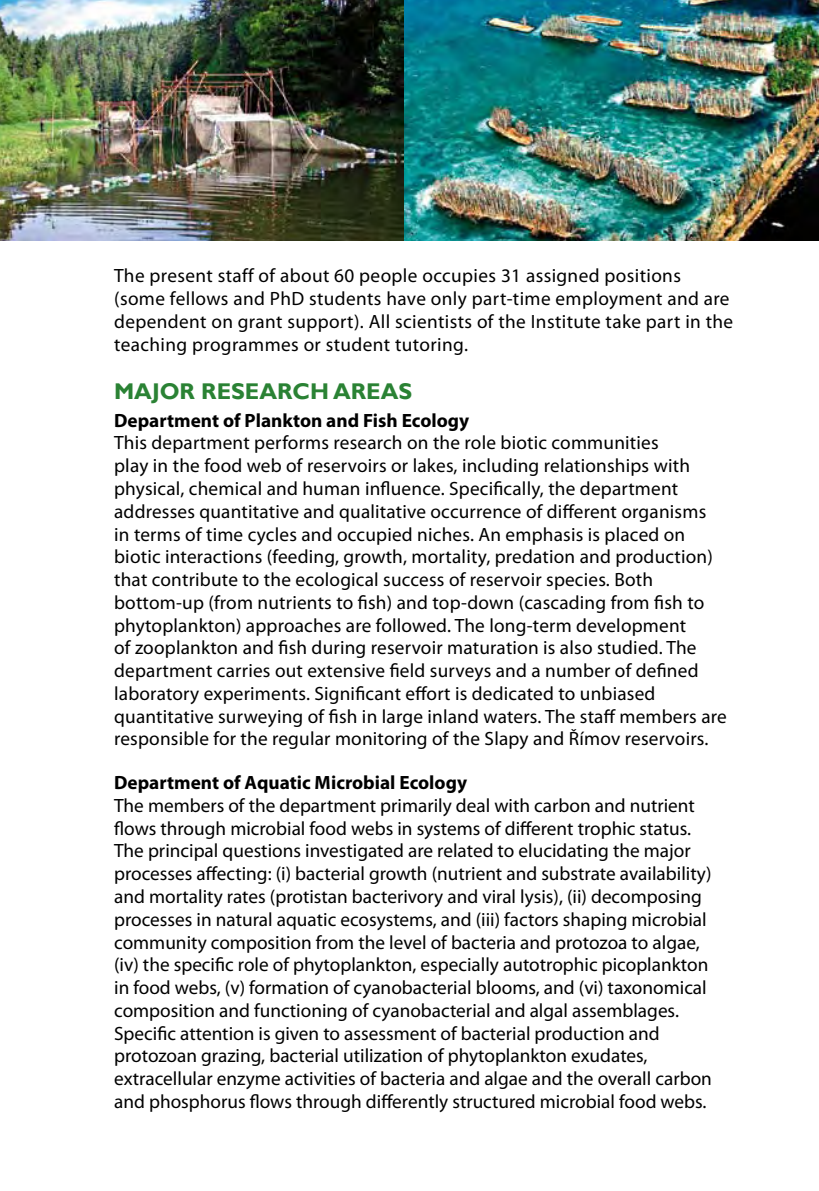
<style>
.page{position:relative;width:819px;height:1191px;background:#fff}
.page>*{position:absolute;margin:0;border:0;box-sizing:border-box;transform-origin:0 0}
.t1{font:700 22.75px "Gill Sans";color:#2a8234}
.t2{font:19.25px/22.8px "Myriad Pro";letter-spacing:.005em;color:#000}
.t3{font:700 19.25px "Myriad Pro";color:#000}
</style>
<div class="page">
<img style="left:403px;top:0;width:416px;height:240px">
<img style="left:0;top:0;width:403px;height:240px">
<p class="t2" style="left:114px;top:264px;width:620px">The present staff of about 60 people occupies 31 assigned positions (some fellows and PhD students have only part-time employment and are dependent on grant support). All scientists of the Institute take part in the teaching programmes or student tutoring.</p>
<p class="t1" style="left:114px;top:377px;width:299px">MAJOR RESEARCH AREAS</p>
<p class="t3" style="left:114px;top:408px;width:356px">Department of Plankton and Fish Ecology</p>
<p class="t2" style="left:114px;top:431px;width:614px">This department performs research on the role biotic communities<br>play in the food web of reservoirs or lakes, including relationships with physical, chemical and human influence. Specifically, the department addresses quantitative and qualitative occurrence of different organisms<br>in terms of time cycles and occupied niches. An emphasis is placed on biotic interactions (feeding, growth, mortality, predation and production) that contribute to the ecological success of reservoir species. Both bottom-up (from nutrients to fish) and top-down (cascading from fish to phytoplankton) approaches are followed. The long-term development<br>of zooplankton and fish during reservoir maturation is also studied. The department carries out extensive field surveys and a number of defined laboratory experiments. Significant effort is dedicated to unbiased quantitative surweying of fish in large inland waters. The staff members are responsible for the regular monitoring of the Slapy and Římov reservoirs.</p>
<p class="t3" style="left:114px;top:770px;width:354px">Department of Aquatic Microbial Ecology</p>
<p class="t2" style="left:114px;top:793px;width:599px">The members of the department primarily deal with carbon and nutrient flows through microbial food webs in systems of different trophic status.<br>The principal questions investigated are related to elucidating the major processes affecting: (i) bacterial growth (nutrient and substrate availability) and mortality rates (protistan bacterivory and viral lysis), (ii) decomposing processes in natural aquatic ecosystems, and (iii) factors shaping microbial community composition from the level of bacteria and protozoa to algae, (iv) the specific role of phytoplankton, especially autotrophic picoplankton in food webs, (v) formation of cyanobacterial blooms, and (vi) taxonomical composition and functioning of cyanobacterial and algal assemblages.<br>Specific attention is given to assessment of bacterial production and protozoan grazing, bacterial utilization of phytoplankton exudates, extracellular enzyme activities of bacteria and algae and the overall carbon and phosphorus flows through differently structured microbial food webs.</p>
</div>
